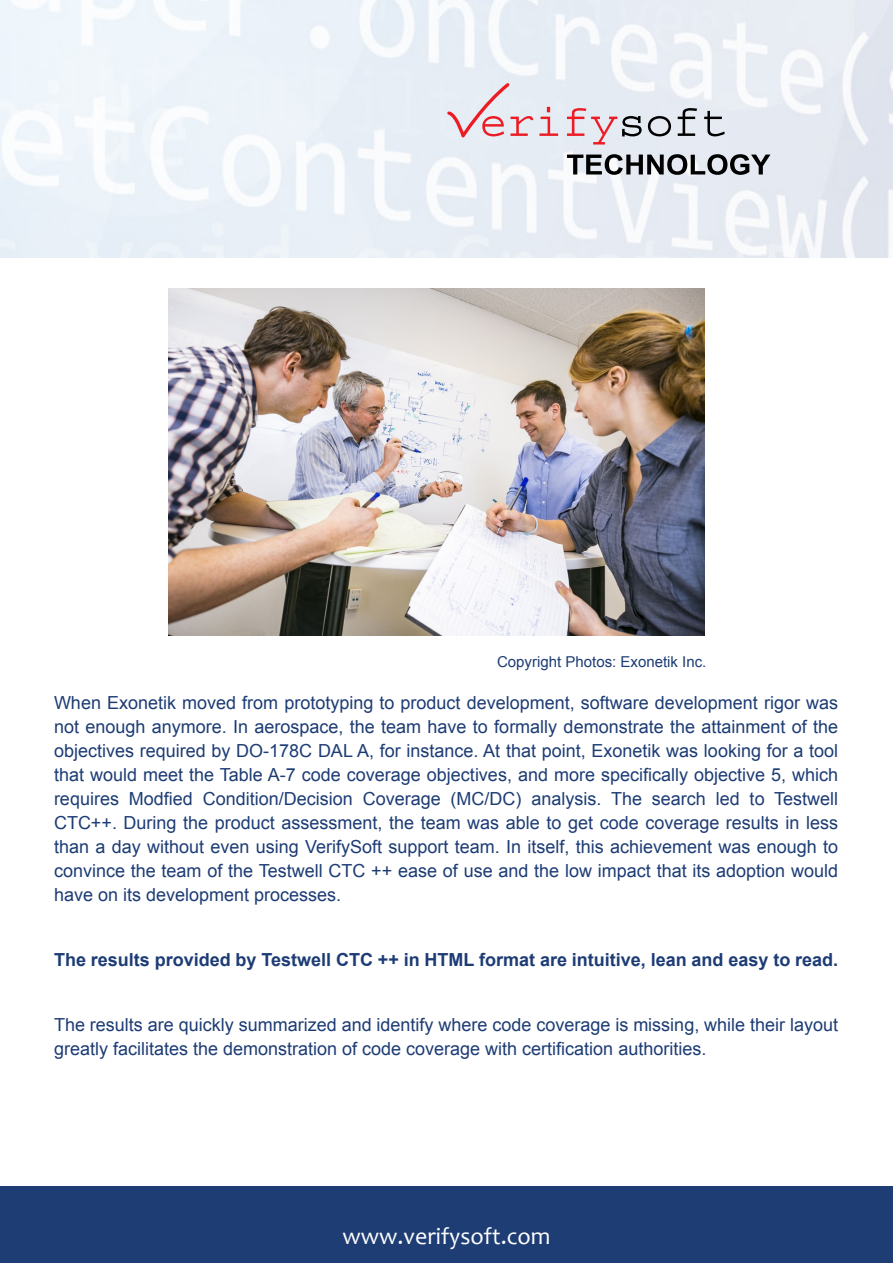
<style>
.page{position:relative;width:893px;height:1263px;background:#fff}
.page>*{position:absolute;margin:0;border:0;box-sizing:border-box;transform-origin:0 0}
.t1{font:24px "Candara";color:#fff}
.t2{font:18px/24px "Arial";color:#1d3c75;text-align:justify}
.t3{font:700 18px "Arial";color:#1d3c75}
.t4{font:15px "Arial";color:#1d3c75}
</style>
<div class="page">
<img style="left:0;top:0;width:893px;height:258px">
<div style="left:0;top:1186px;width:893px;height:77px;background:#1e3d75"></div>
<svg style="left:539px;top:107px;width:19px;height:29px"></svg>
<svg style="left:567px;top:108px;width:75px;height:36px;background:#d6c1c9"></svg>
<svg style="left:648px;top:116px;width:23px;height:20px"></svg>
<svg style="left:678px;top:108px;width:19px;height:28px"></svg>
<svg style="left:704px;top:111px;width:21px;height:25px"></svg>
<svg style="left:567px;top:154px;width:203px;height:21px;background:#87898d"></svg>
<svg style="left:447px;top:83px;width:86px;height:53px;background:#e6cfd7"></svg>
<img style="left:169px;top:288px;width:535px;height:348px">
<p class="t4" style="left:497px;top:652px;width:211px">Copyright Photos: Exonetik Inc.</p>
<p class="t2" style="left:54px;top:691px;width:786px">When Exonetik moved from prototyping to product development, software development rigor was not enough anymore. In aerospace, the team have to formally demonstrate the attainment of the objectives required by DO-178C DAL A, for instance. At that point, Exonetik was looking for a tool that would meet the Table A-7 code coverage objectives, and more specifically objective 5, which requires Modfied Condition/Decision Coverage (MC/DC) analysis. The search led to Testwell CTC++. During the product assessment, the team was able to get code coverage results in less than a day without even using VerifySoft support team. In itself, this achievement was enough to convince the team of the Testwell CTC ++ ease of use and the low impact that its adoption would have on its development processes.</p>
<p class="t3" style="left:54px;top:947px;width:786px">The results provided by Testwell CTC ++ in HTML format are intuitive, lean and easy to read.</p>
<p class="t2" style="left:54px;top:1013px;width:786px">The results are quickly summarized and identify where code coverage is missing, while their layout greatly facilitates the demonstration of code coverage with certification authorities.</p>
<h1 class="t1" style="left:342px;top:1221px;width:210px">www.verifysoft.com</h1>
</div>
